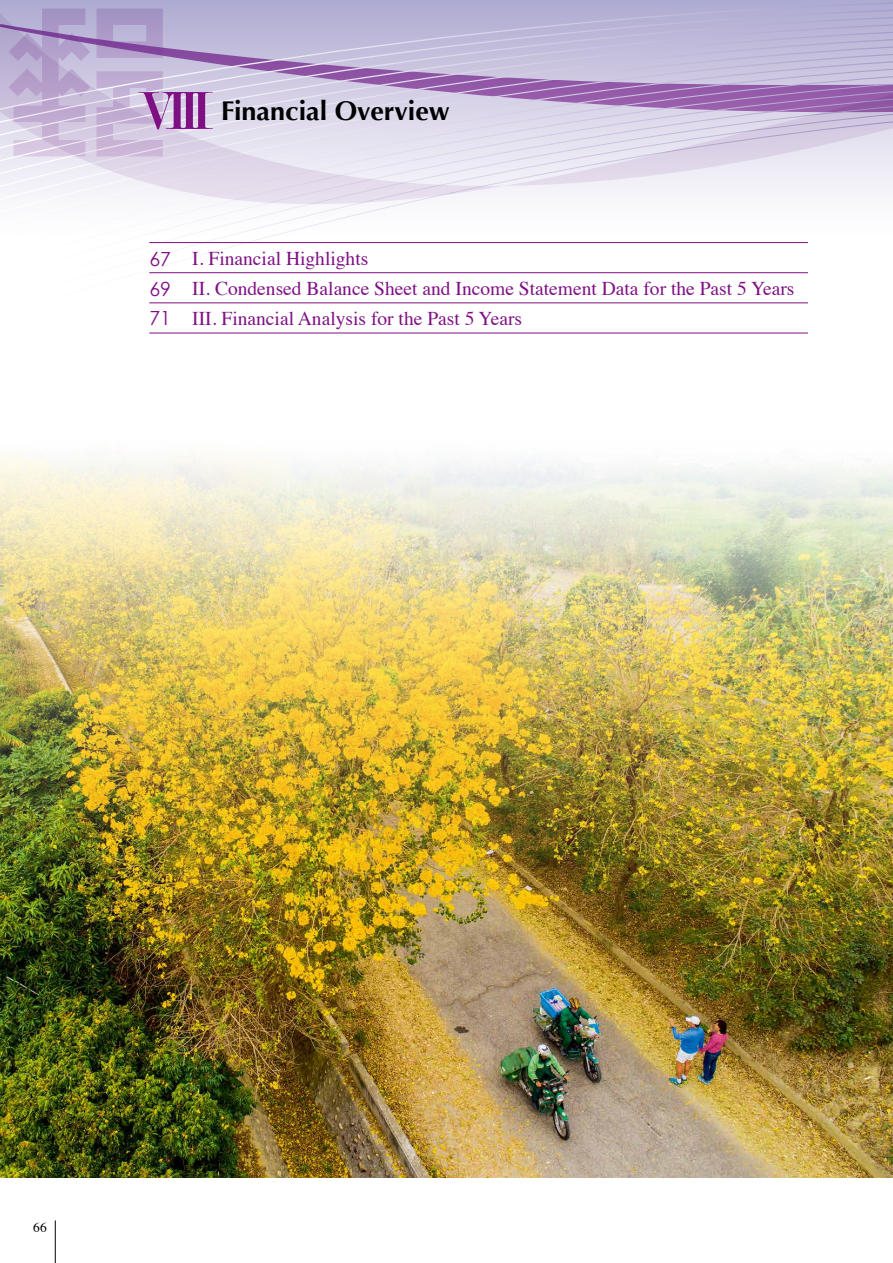
<style>
.page{position:relative;width:893px;height:1263px;background:#fff}
.page>*{position:absolute;margin:0;border:0;box-sizing:border-box;transform-origin:0 0}
.t1{font:700 27px "Optima";color:#000}
.t2{font:19.5px/30px "Times";color:#7f1084}
.t3{font:19.5px/30px "Century Gothic";color:#7f1084;text-align:justify}
.t4{font:13.5px "Times";color:#000}
.s1{font-family:"Modern";font-weight:400;font-size:57px;color:#7f1084}
</style>
<div class="page">
<svg style="left:149px;top:206px;width:659px;height:97px"></svg>
<svg style="left:0;top:0;width:893px;height:206px;background:#cdc4df"></svg>
<img style="left:0;top:453px;width:893px;height:724px">
<hr style="left:55px;top:1220px;width:1px;height:43px;background:#000">
<hr style="left:149px;top:272px;width:659px;height:1px;background:#7f1084">
<hr style="left:149px;top:242px;width:659px;height:1px;background:#7f1084">
<hr style="left:149px;top:303px;width:659px;height:1px;background:#7f1084">
<hr style="left:149px;top:333px;width:659px;height:1px;background:#7f1084">
<h1 class="t1" style="left:137px;top:95px;width:314px"><span class="s1">VIII</span> Financial Overview</h1>
<p class="t3" style="left:149px;top:243px;width:23px">67<br>69<br>71</p>
<p class="t2" style="left:192px;top:242px;width:604px">I. Financial Highlights<br>II. Condensed Balance Sheet and Income Statement Data for the Past 5 Years<br>III. Financial Analysis for the Past 5 Years</p>
<p class="t4" style="left:33px;top:1214px;width:15px">66</p>
</div>
